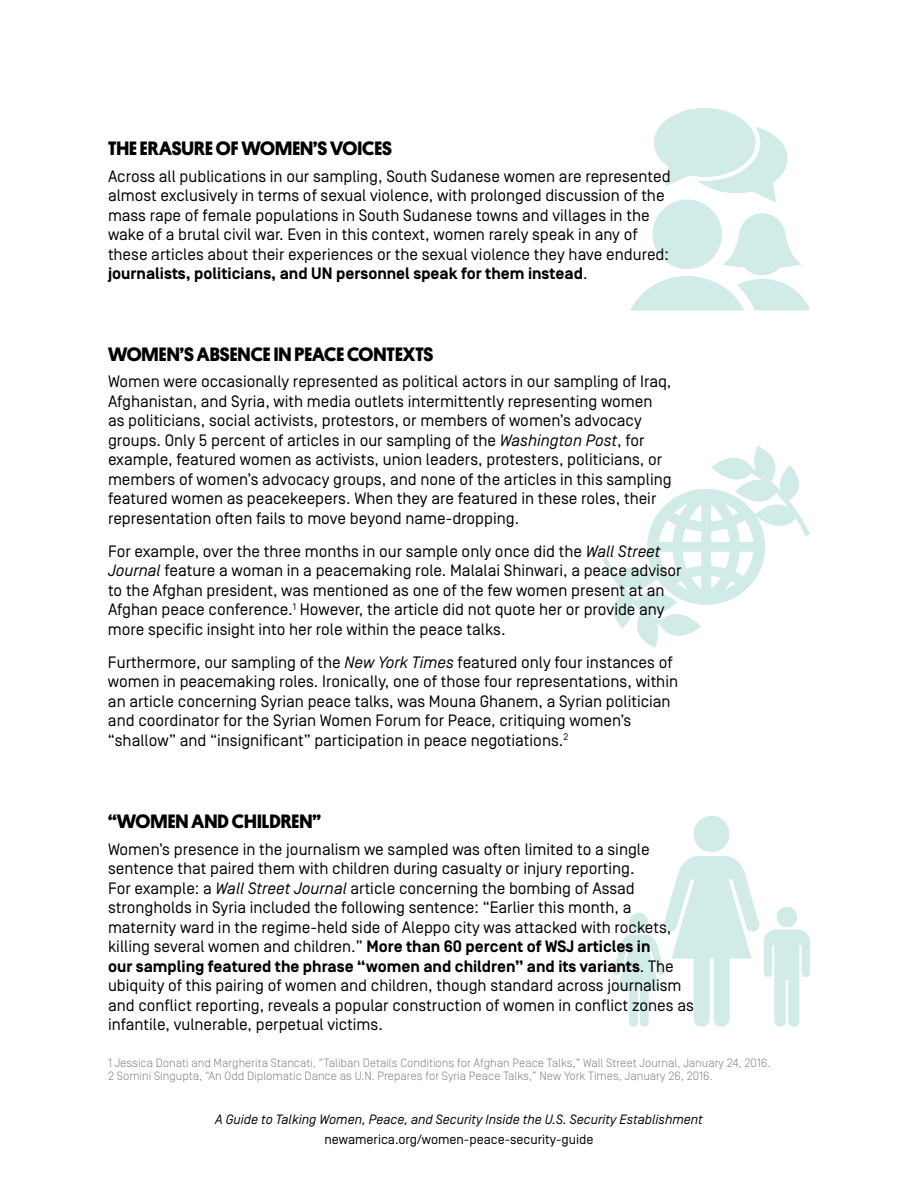
<style>
.page{position:relative;width:918px;height:1188px;background:#fff}
.page>*{position:absolute;margin:0;border:0;box-sizing:border-box;transform-origin:0 0}
.t1{font:700 19.5px "Platform";color:#000}
.t2{font:16.5px/19.5px "Simplon BP Regular";color:#000}
.t3{font:700 16.5px "Simplon BP";color:#000}
.t4{font:italic 13.5px "Simplon BP Regular";color:#000}
.t5{font:13.5px "Simplon BP Regular";color:#000}
.t6{font:300 12px/13.5px "Simplon BP";color:#808285}
.s1{font-family:"Simplon BP Regular";font-weight:400}
.s2{font-style:italic}
.s3{font-family:"Simplon BP";font-weight:700}
</style>
<div class="page">
<svg style="left:602px;top:446px;width:208px;height:202px"></svg>
<svg style="left:630px;top:108px;width:180px;height:202px"></svg>
<svg style="left:613px;top:816px;width:197px;height:211px"></svg>
<p class="t1" style="left:108px;top:134px;width:286px">THE ERASURE OF WOMEN’S VOICES</p>
<p class="t2" style="left:108px;top:166px;width:564px">Across all publications in our sampling, South Sudanese women are represented almost exclusively in terms of sexual violence, with prolonged discussion of the mass rape of female populations in South Sudanese towns and villages in the wake of a brutal civil war. Even in this context, women rarely speak in any of these articles about their experiences or the sexual violence they have endured:</p>
<p class="t3" style="left:108px;top:264px;width:481px">journalists, politicians, and UN personnel speak for them instead<span class="s1">.</span></p>
<p class="t1" style="left:108px;top:340px;width:327px">WOMEN’S ABSENCE IN PEACE CONTEXTS</p>
<p class="t2" style="left:108px;top:372px;width:565px">Women were occasionally represented as political actors in our sampling of Iraq, Afghanistan, and Syria, with media outlets intermittently representing women as politicians, social activists, protestors, or members of women’s advocacy groups. Only 5 percent of articles in our sampling of the <span class="s2">Washington Post</span>, for example, featured women as activists, union leaders, protesters, politicians, or members of women’s advocacy groups, and none of the articles in this sampling featured women as peacekeepers. When they are featured in these roles, their representation often fails to move beyond name-dropping.</p>
<p class="t2" style="left:108px;top:541px;width:575px">For example, over the three months in our sample only once did the <span class="s2">Wall Street Journal</span> feature a woman in a peacemaking role. Malalai Shinwari, a peace advisor to the Afghan president, was mentioned as one of the few women present at an Afghan peace conference.<sup>1</sup> However, the article did not quote her or provide any more specific insight into her role within the peace talks.</p>
<p class="t2" style="left:108px;top:652px;width:572px">Furthermore, our sampling of the <span class="s2">New York Times</span> featured only four instances of women in peacemaking roles. Ironically, one of those four representations, within an article concerning Syrian peace talks, was Mouna Ghanem, a Syrian politician and coordinator for the Syrian Women Forum for Peace, critiquing women’s “shallow” and “insignificant” participation in peace negotiations.<sup>2</sup></p>
<p class="t1" style="left:108px;top:807px;width:215px">“WOMEN AND CHILDREN”</p>
<p class="t2" style="left:108px;top:839px;width:565px">Women’s presence in the journalism we sampled was often limited to a single sentence that paired them with children during casualty or injury reporting.<br>For example: a <span class="s2">Wall Street Journal</span> article concerning the bombing of Assad strongholds in Syria included the following sentence: “Earlier this month, a maternity ward in the regime-held side of Aleppo city was attacked with rockets, killing several women and children.” <span class="s3">More than 60 percent of WSJ articles in</span></p>
<p class="t3" style="left:108px;top:957px;width:567px">our sampling featured the phrase “women and children” and its variants<span class="s1">. The</span></p>
<p class="t2" style="left:108px;top:976px;width:587px">ubiquity of this pairing of women and children, though standard across journalism and conflict reporting, reveals a popular construction of women in conflict zones as infantile, vulnerable, perpetual victims.</p>
<p class="t6" style="left:108px;top:1055px;width:664px">1 Jessica Donati and Margherita Stancati, “Taliban Details Conditions for Afghan Peace Talks,” Wall Street Journal, January 24, 2016.<br>2 Somini Singupta, “An Odd Diplomatic Dance as U.N. Prepares for Syria Peace Talks,” New York Times, January 26, 2016.</p>
<p class="t4" style="left:215px;top:1112px;width:489px">A Guide to Talking Women, Peace, and Security Inside the U.S. Security Establishment</p>
<p class="t5" style="left:324px;top:1131px;width:271px">newamerica.org/women-peace-security-guide</p>
</div>
